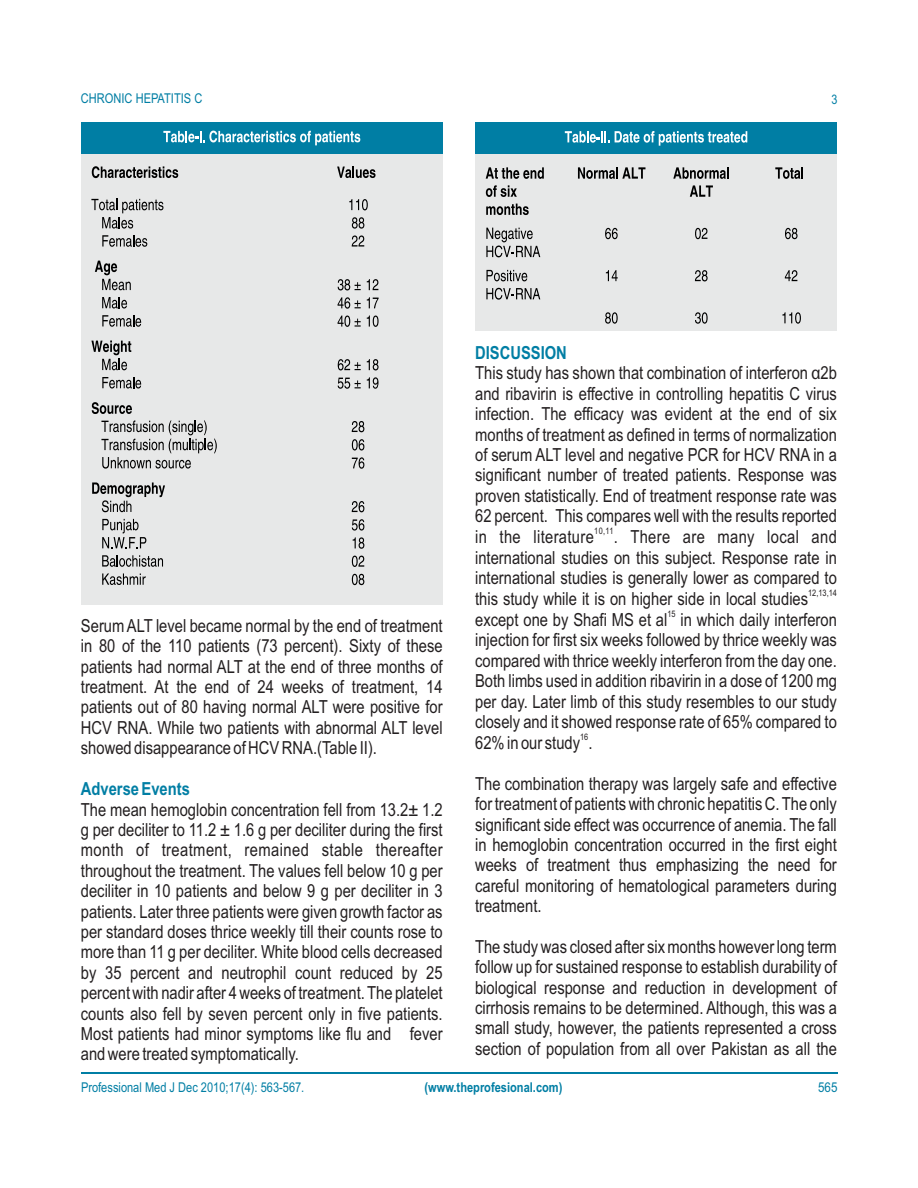
<style>
.page{position:relative;width:918px;height:1188px;background:#fff}
.page>*{position:absolute;margin:0;border:0;box-sizing:border-box;transform-origin:0 0}
.t1{font:18px/20.4px "Arial Narrow";color:#231f20}
.t2{font:18px/20.4px "Arial Narrow";letter-spacing:.025em;color:#231f20}
.t3{font:700 18px "Arial Narrow";color:#007ea4}
.t4{font:13.5px "Arial Narrow";color:#007ea4}
.t5{font:700 13.5px "Arial Narrow";color:#007ea4}
.t6{font:13.5px "Arial Narrow";color:#007ea4;scale:1.04 1}
.t7{font:13.2px "Arial Narrow";color:#007ea4}
.t8{font:9px "Arial Narrow";color:#231f20}
</style>
<div class="page">
<hr style="left:81px;top:1072px;width:756px;height:2px;background:#007ea4">
<div style="left:81px;top:122px;width:362px;height:482px;background:#e7e8e8"></div>
<div style="left:81px;top:122px;width:362px;height:32px;background:#007ea4"></div>
<svg style="left:163px;top:131px;width:197px;height:14px"></svg>
<svg style="left:92px;top:166px;width:86px;height:12px"></svg>
<svg style="left:337px;top:167px;width:39px;height:11px"></svg>
<svg style="left:91px;top:199px;width:72px;height:30px"></svg>
<svg style="left:102px;top:235px;width:45px;height:12px"></svg>
<svg style="left:349px;top:199px;width:19px;height:11px"></svg>
<svg style="left:352px;top:217px;width:12px;height:12px"></svg>
<svg style="left:352px;top:235px;width:12px;height:12px"></svg>
<svg style="left:95px;top:261px;width:36px;height:29px"></svg>
<svg style="left:102px;top:297px;width:25px;height:12px"></svg>
<svg style="left:102px;top:315px;width:39px;height:12px"></svg>
<svg style="left:338px;top:279px;width:23px;height:11px"></svg>
<svg style="left:367px;top:279px;width:11px;height:11px"></svg>
<svg style="left:338px;top:297px;width:23px;height:12px"></svg>
<svg style="left:367px;top:297px;width:12px;height:11px"></svg>
<svg style="left:338px;top:316px;width:23px;height:11px"></svg>
<svg style="left:367px;top:316px;width:12px;height:11px"></svg>
<svg style="left:91px;top:340px;width:40px;height:30px"></svg>
<svg style="left:102px;top:377px;width:39px;height:12px"></svg>
<svg style="left:338px;top:359px;width:23px;height:11px"></svg>
<svg style="left:367px;top:359px;width:12px;height:11px"></svg>
<svg style="left:338px;top:378px;width:23px;height:11px"></svg>
<svg style="left:367px;top:377px;width:12px;height:12px"></svg>
<svg style="left:92px;top:402px;width:40px;height:12px"></svg>
<svg style="left:101px;top:420px;width:116px;height:49px"></svg>
<svg style="left:352px;top:421px;width:12px;height:11px"></svg>
<svg style="left:352px;top:439px;width:12px;height:12px"></svg>
<svg style="left:352px;top:457px;width:12px;height:12px"></svg>
<svg style="left:92px;top:482px;width:73px;height:30px"></svg>
<svg style="left:102px;top:519px;width:44px;height:29px"></svg>
<svg style="left:102px;top:555px;width:61px;height:12px"></svg>
<svg style="left:102px;top:573px;width:44px;height:12px"></svg>
<svg style="left:352px;top:501px;width:12px;height:11px"></svg>
<svg style="left:352px;top:519px;width:12px;height:12px"></svg>
<svg style="left:353px;top:537px;width:11px;height:12px"></svg>
<svg style="left:352px;top:556px;width:12px;height:11px"></svg>
<svg style="left:352px;top:574px;width:12px;height:11px"></svg>
<div style="left:475px;top:122px;width:362px;height:209px;background:#e7e8e8"></div>
<div style="left:475px;top:122px;width:362px;height:32px;background:#007ea4"></div>
<svg style="left:565px;top:131px;width:182px;height:15px"></svg>
<svg style="left:486px;top:167px;width:58px;height:12px"></svg>
<svg style="left:486px;top:185px;width:31px;height:12px"></svg>
<svg style="left:486px;top:204px;width:43px;height:11px"></svg>
<svg style="left:578px;top:167px;width:67px;height:12px"></svg>
<svg style="left:673px;top:167px;width:56px;height:12px"></svg>
<svg style="left:690px;top:185px;width:23px;height:12px"></svg>
<svg style="left:775px;top:167px;width:28px;height:12px"></svg>
<svg style="left:486px;top:228px;width:54px;height:29px"></svg>
<svg style="left:605px;top:228px;width:13px;height:11px"></svg>
<svg style="left:695px;top:228px;width:12px;height:11px"></svg>
<svg style="left:785px;top:228px;width:13px;height:11px"></svg>
<svg style="left:486px;top:270px;width:41px;height:11px"></svg>
<svg style="left:486px;top:288px;width:54px;height:12px"></svg>
<svg style="left:606px;top:270px;width:12px;height:11px"></svg>
<svg style="left:695px;top:270px;width:13px;height:11px"></svg>
<svg style="left:785px;top:270px;width:12px;height:11px"></svg>
<svg style="left:605px;top:312px;width:13px;height:12px"></svg>
<svg style="left:695px;top:312px;width:13px;height:12px"></svg>
<svg style="left:782px;top:312px;width:19px;height:12px"></svg>
<p class="t4" style="left:81px;top:93px;width:123px">CHRONIC HEPATITIS C</p>
<p class="t7" style="left:832px;top:94px;width:8px">3</p>
<p class="t3" style="left:475px;top:346px;width:93px">DISCUSSION</p>
<p class="t1" style="left:81px;top:617px;width:363px">Serum ALT level became normal by the end of treatment</p>
<p class="t1" style="left:81px;top:637px;width:363px">in 80 of the 110 patients (73 percent). Sixty of these</p>
<p class="t1" style="left:81px;top:658px;width:363px">patients had normal ALT at the end of three months of</p>
<p class="t1" style="left:81px;top:678px;width:363px">treatment. At the end of 24 weeks of treatment, 14</p>
<p class="t1" style="left:81px;top:699px;width:363px">patients out of 80 having normal ALT were positive for</p>
<p class="t1" style="left:81px;top:719px;width:363px">HCV RNA. While two patients with abnormal ALT level</p>
<p class="t1" style="left:81px;top:739px;width:298px">showed disappearance of HCV RNA.(Table II).</p>
<p class="t1" style="left:475px;top:365px;width:363px;text-align:justify">This study has shown that combination of interferon α2b and ribavirin is effective in controlling hepatitis C virus infection. The efficacy was evident at the end of six months of treatment as defined in terms of normalization of serum ALT level and negative PCR for HCV RNA in a significant number of treated patients. Response was proven statistically. End of treatment response rate was 62 percent. This compares well with the results reported</p>
<p class="t8" style="left:594px;top:528px;width:21px">10,11</p>
<p class="t1" style="left:475px;top:528px;width:363px;text-align:justify">in the literature . There are many local and international studies on this subject. Response rate in international studies is generally lower as compared to</p>
<p class="t8" style="left:808px;top:589px;width:30px">12,13,14</p>
<p class="t1" style="left:475px;top:590px;width:335px">this study while it is on higher side in local studies</p>
<p class="t8" style="left:667px;top:611px;width:10px">15</p>
<p class="t1" style="left:475px;top:611px;width:363px">except one by Shafi MS et al in which daily interferon</p>
<p class="t1" style="left:475px;top:632px;width:363px">injection for first six weeks followed by thrice weekly was</p>
<p class="t1" style="left:475px;top:652px;width:363px">compared with thrice weekly interferon from the day one.</p>
<p class="t1" style="left:475px;top:672px;width:363px">Both limbs used in addition ribavirin in a dose of 1200 mg</p>
<p class="t1" style="left:475px;top:693px;width:363px">per day. Later limb of this study resembles to our study</p>
<p class="t1" style="left:475px;top:713px;width:363px">closely and it showed response rate of 65% compared to</p>
<p class="t8" style="left:580px;top:734px;width:10px">16</p>
<p class="t1" style="left:475px;top:734px;width:119px">62% in our study .</p>
<p class="t3" style="left:81px;top:782px;width:111px">Adverse Events</p>
<p class="t1" style="left:81px;top:801px;width:363px">The mean hemoglobin concentration fell from 13.2± 1.2</p>
<p class="t2" style="left:81px;top:821px;width:363px">g per deciliter to 11.2 ± 1.6 g per deciliter during the first month of treatment, remained stable thereafter</p>
<p class="t1" style="left:81px;top:862px;width:363px">throughout the treatment. The values fell below 10 g per</p>
<p class="t1" style="left:81px;top:882px;width:363px">deciliter in 10 patients and below 9 g per deciliter in 3</p>
<p class="t1" style="left:81px;top:903px;width:363px;text-align:justify">patients. Later three patients were given growth factor as per standard doses thrice weekly till their counts rose to more than 11 g per deciliter. White blood cells decreased</p>
<p class="t1" style="left:81px;top:964px;width:363px">by 35 percent and neutrophil count reduced by 25</p>
<p class="t1" style="left:81px;top:984px;width:363px">percent with nadir after 4 weeks of treatment. The platelet</p>
<p class="t1" style="left:81px;top:1005px;width:363px">counts also fell by seven percent only in five patients.<br>Most patients had minor symptoms like flu and fever</p>
<p class="t1" style="left:81px;top:1045px;width:219px">and were treated symptomatically.</p>
<p class="t1" style="left:475px;top:775px;width:363px">The combination therapy was largely safe and effective for treatment of patients with chronic hepatitis C. The only</p>
<p class="t1" style="left:475px;top:816px;width:363px">significant side effect was occurrence of anemia. The fall</p>
<p class="t1" style="left:475px;top:836px;width:363px">in hemoglobin concentration occurred in the first eight weeks of treatment thus emphasizing the need for</p>
<p class="t1" style="left:475px;top:877px;width:363px">careful monitoring of hematological parameters during</p>
<p class="t1" style="left:475px;top:897px;width:68px">treatment.</p>
<p class="t1" style="left:475px;top:938px;width:363px">The study was closed after six months however long term follow up for sustained response to establish durability of</p>
<p class="t1" style="left:475px;top:979px;width:363px">biological response and reduction in development of</p>
<p class="t1" style="left:475px;top:999px;width:363px">cirrhosis remains to be determined. Although, this was a</p>
<p class="t1" style="left:475px;top:1020px;width:363px">small study, however, the patients represented a cross section of population from all over Pakistan as all the</p>
<p class="t4" style="left:81px;top:1082px;width:225px">Professional Med J Dec 2010;17(4): 563-567.</p>
<p class="t5" style="left:424px;top:1082px;width:140px">(www.theprofesional.com)</p>
<p class="t6" style="left:818px;top:1082px;width:20px">565</p>
</div>
